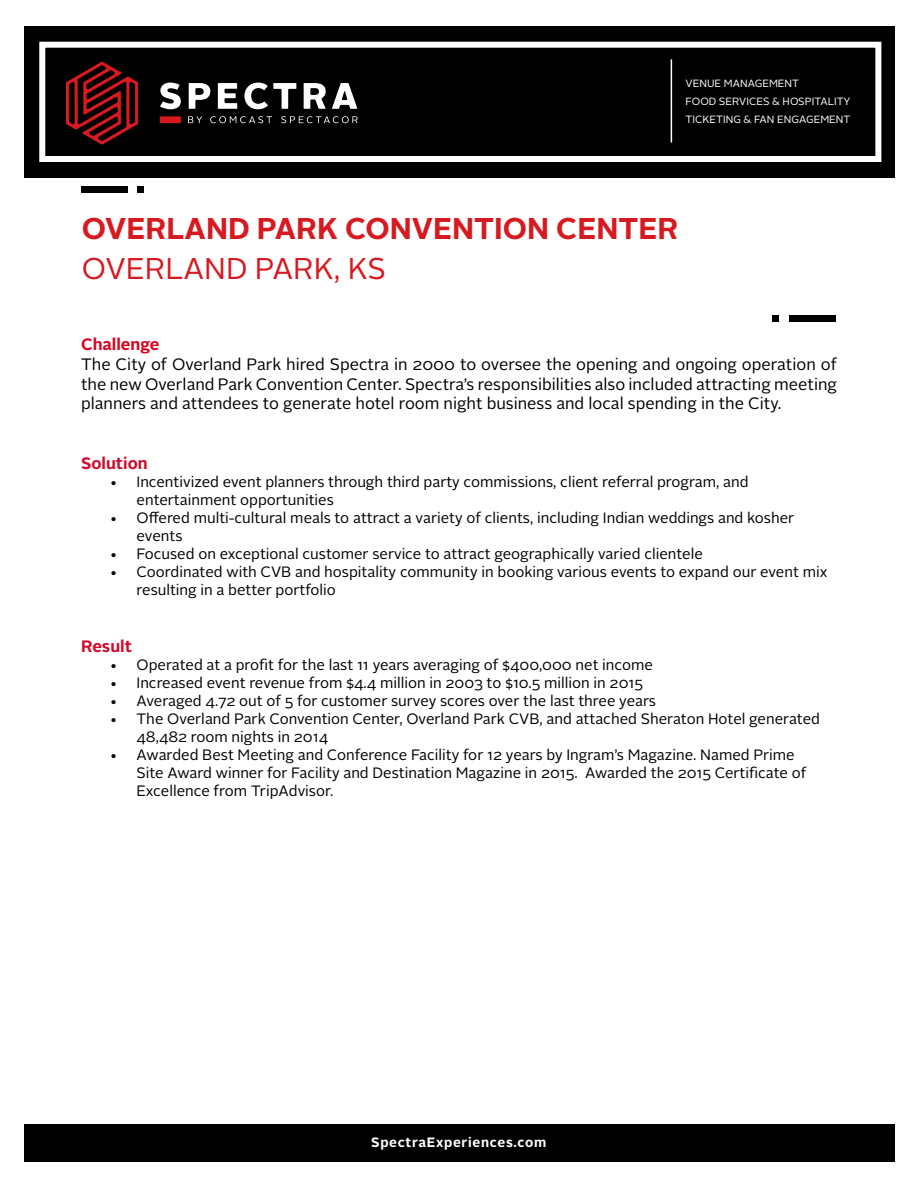
<style>
.page{position:relative;width:918px;height:1188px;background:#fff}
.page>*{position:absolute;margin:0;border:0;box-sizing:border-box;transform-origin:0 0}
.t1{font:700 30px "Alright Sans";color:#d71920}
.t2{font:30px "Alright Sans";color:#d71920}
.t3{font:16.5px/19.8px "Alright Sans";color:#000;text-align:justify}
.t4{font:700 16.5px "Alright Sans";color:#d00a2c}
.t5{font:700 16.5px "Alright Sans";color:#d70520}
.t6{font:15px/18px "Alright Sans";color:#000}
.t7{font:700 13.5px "Alright Sans";letter-spacing:.05em;color:#fff}
.t8{font:10.5px/18px "Alright Sans";color:#fff}
</style>
<div class="page">
<div style="left:25px;top:26px;width:870px;height:152px;background:#000"></div>
<div style="left:39px;top:42px;width:842px;height:120px;border:6px solid #fff"></div>
<hr style="left:671px;top:59px;width:1px;height:83px;background:#fff">
<div style="left:25px;top:1124px;width:870px;height:38px;background:#000"></div>
<div style="left:160px;top:116px;width:21px;height:7px;background:#d71920"></div>
<svg style="left:66px;top:62px;width:72px;height:83px"></svg>
<svg style="left:188px;top:116px;width:14px;height:7px"></svg>
<svg style="left:210px;top:116px;width:62px;height:7px"></svg>
<svg style="left:281px;top:116px;width:77px;height:7px"></svg>
<svg style="left:160px;top:83px;width:21px;height:26px"></svg>
<svg style="left:189px;top:83px;width:21px;height:26px"></svg>
<svg style="left:218px;top:83px;width:19px;height:26px"></svg>
<svg style="left:244px;top:83px;width:52px;height:26px"></svg>
<svg style="left:304px;top:83px;width:22px;height:26px"></svg>
<svg style="left:332px;top:83px;width:25px;height:26px"></svg>
<div style="left:137px;top:187px;width:7px;height:6px;background:#000"></div>
<div style="left:81px;top:187px;width:47px;height:6px;background:#000"></div>
<div style="left:773px;top:315px;width:6px;height:7px;background:#000"></div>
<div style="left:789px;top:315px;width:47px;height:7px;background:#000"></div>
<p class="t8" style="left:686px;top:75px;width:166px">VENUE MANAGEMENT<br>FOOD SERVICES &amp; HOSPITALITY<br>TICKETING &amp; FAN ENGAGEMENT</p>
<h1 class="t1" style="left:82px;top:207px;width:598px">OVERLAND PARK CONVENTION CENTER</h1>
<h1 class="t2" style="left:82px;top:249px;width:306px">OVERLAND PARK, KS</h1>
<p class="t5" style="left:81px;top:333px;width:80px">Challenge</p>
<p class="t3" style="left:81px;top:354px;width:757px">The City of Overland Park hired Spectra in 2000 to oversee the opening and ongoing operation of the new Overland Park Convention Center. Spectra’s responsibilities also included attracting meeting planners and attendees to generate hotel room night business and local spending in the City.</p>
<p class="t4" style="left:81px;top:451px;width:68px">Solution</p>
<p class="t6" style="left:137px;top:473px;width:614px;text-indent:-27px">• Incentivized event planners through third party commissions, client referral program, and entertainment opportunities</p>
<p class="t6" style="left:137px;top:509px;width:659px;text-indent:-27px">• Offered multi-cultural meals to attract a variety of clients, including Indian weddings and kosher events</p>
<p class="t6" style="left:110px;top:545px;width:595px">• Focused on exceptional customer service to attract geographically varied clientele</p>
<p class="t6" style="left:137px;top:563px;width:692px;text-indent:-27px">• Coordinated with CVB and hospitality community in booking various events to expand our event mix resulting in a better portfolio</p>
<p class="t4" style="left:81px;top:635px;width:52px">Result</p>
<p class="t6" style="left:110px;top:656px;width:545px">• Operated at a profit for the last 11 years averaging of $400,000 net income</p>
<p class="t6" style="left:110px;top:674px;width:535px">• Increased event revenue from $4.4 million in 2003 to $10.5 million in 2015</p>
<p class="t6" style="left:110px;top:692px;width:548px">• Averaged 4.72 out of 5 for customer survey scores over the last three years</p>
<p class="t6" style="left:137px;top:710px;width:685px;text-indent:-27px">• The Overland Park Convention Center, Overland Park CVB, and attached Sheraton Hotel generated<br>48,482 room nights in 2014</p>
<p class="t6" style="left:137px;top:746px;width:671px;text-indent:-27px">• Awarded Best Meeting and Conference Facility for 12 years by Ingram’s Magazine. Named Prime<br>Site Award winner for Facility and Destination Magazine in 2015. Awarded the 2015 Certificate of<br>Excellence from TripAdvisor.</p>
<p class="t7" style="left:371px;top:1133px;width:177px">SpectraExperiences.com</p>
</div>
